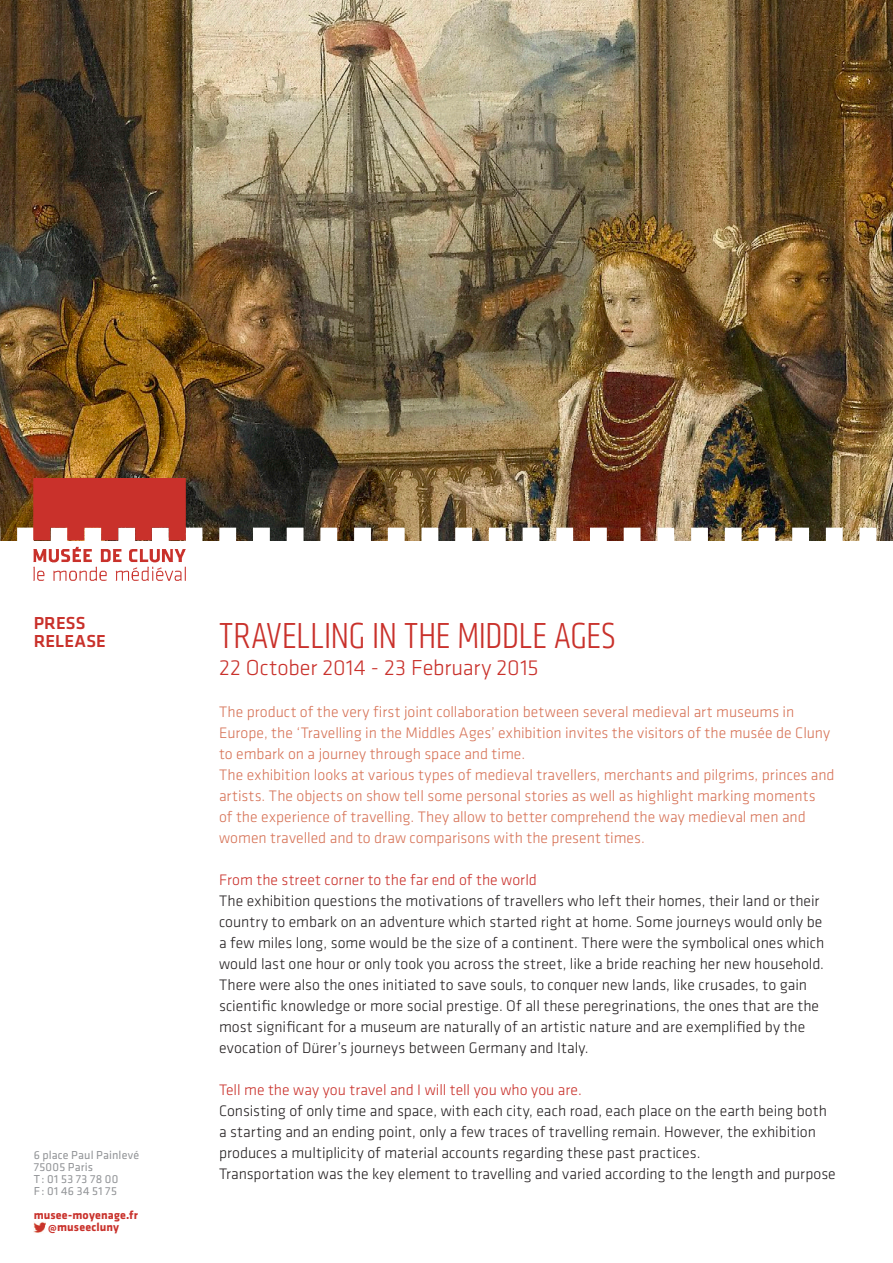
<style>
.page{position:relative;width:893px;height:1263px;background:#fff}
.page>*{position:absolute;margin:0;border:0;box-sizing:border-box;transform-origin:0 0}
.t1{font:300 condensed 37.5px "Klavika";letter-spacing:-.005em;color:#c9312b}
.t2{font:300 22.5px "Klavika";color:#c9312b}
.t3{font:500 18px/18px "Klavika";letter-spacing:.01em;color:#c9312b}
.t4{font:300 15.75px/21px "Klavika";color:#231f20}
.t5{font:300 15.75px/21px "Klavika";color:#d67256}
.t6{font:300 15.75px "Klavika";color:#c9312b}
.t7{font:12px/12px "Klavika";letter-spacing:.025em;color:#939598}
.t8{font:700 12px/12px "Klavika";letter-spacing:.015em;color:#c9312b;text-align:center}
</style>
<div class="page">
<img style="left:0;top:0;width:893px;height:528px">
<img style="left:0;top:528px;width:893px;height:13px">
<img style="left:32px;top:478px;width:154px;height:103px">
<svg style="left:34px;top:1222px;width:12px;height:11px"></svg>
<p class="t3" style="left:34px;top:613px;width:74px">PRESS<br>RELEASE</p>
<p class="t7" style="left:34px;top:1149px;width:107px">6 place Paul Painlevé<br>75005 Paris<br>T: 01 53 73 78 00<br>F: 01 46 34 51 75</p>
<p class="t8" style="left:34px;top:1208px;width:106px">musee-moyenage.fr @museecluny</p>
<h1 class="t1" style="left:219px;top:615px;width:398px">TRAVELLING IN THE MIDDLE AGES</h1>
<h2 class="t2" style="left:219px;top:654px;width:321px">22 October 2014 - 23 February 2015</h2>
<p class="t5" style="left:219px;top:701px;width:617px">The product of the very first joint collaboration between several medieval art museums in Europe, the ‘Travelling in the Middles Ages’ exhibition invites the visitors of the musée de Cluny to embark on a journey through space and time.<br>The exhibition looks at various types of medieval travellers, merchants and pilgrims, princes and artists. The objects on show tell some personal stories as well as highlight marking moments<br>of the experience of travelling. They allow to better comprehend the way medieval men and women travelled and to draw comparisons with the present times.</p>
<p class="t6" style="left:219px;top:871px;width:320px">From the street corner to the far end of the world</p>
<p class="t4" style="left:219px;top:890px;width:607px">The exhibition questions the motivations of travellers who left their homes, their land or their country to embark on an adventure which started right at home. Some journeys would only be a few miles long, some would be the size of a continent. There were the symbolical ones which would last one hour or only took you across the street, like a bride reaching her new household.<br>There were also the ones initiated to save souls, to conquer new lands, like crusades, to gain scientific knowledge or more social prestige. Of all these peregrinations, the ones that are the most significant for a museum are naturally of an artistic nature and are exemplified by the evocation of Dürer’s journeys between Germany and Italy.</p>
<p class="t6" style="left:219px;top:1080px;width:364px">Tell me the way you travel and I will tell you who you are.</p>
<p class="t4" style="left:219px;top:1100px;width:618px">Consisting of only time and space, with each city, each road, each place on the earth being both a starting and an ending point, only a few traces of travelling remain. However, the exhibition produces a multiplicity of material accounts regarding these past practices.<br>Transportation was the key element to travelling and varied according to the length and purpose</p>
</div>
